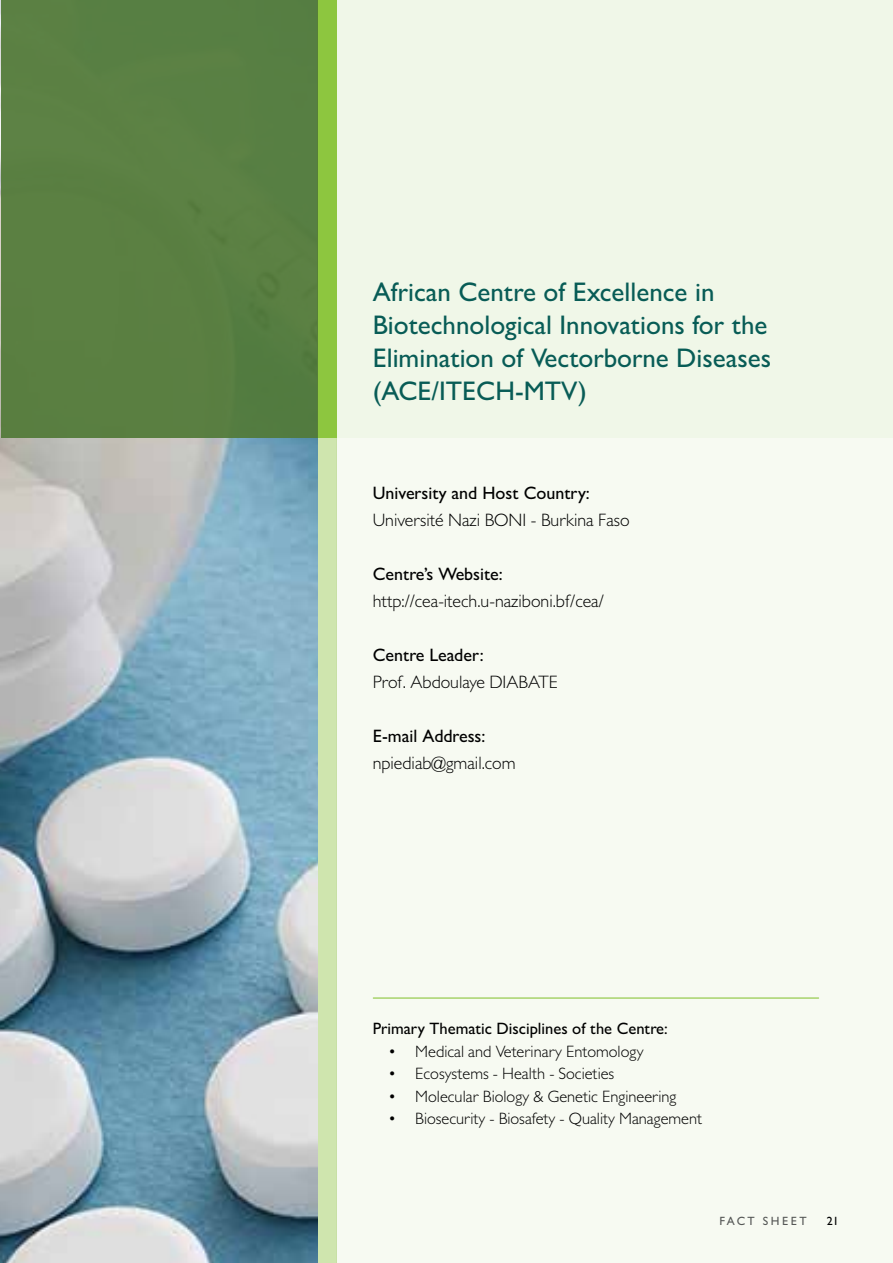
<style>
.page{position:relative;width:893px;height:1263px;background:#fff}
.page>*{position:absolute;margin:0;border:0;box-sizing:border-box;transform-origin:0 0}
.t1{font:500 27px/33px "Gill Sans MT Pro";color:#085c56}
.t2{font:300 18px "Gill Sans MT Pro";color:#000}
.t3{font:500 18px "Gill Sans MT Pro";color:#000}
.t4{font:300 16.5px "Gill Sans MT Pro";color:#000}
.t5{font:500 16.5px "Gill Sans MT Pro";color:#000}
.t6{font:500 12px "Gill Sans MT Pro";letter-spacing:.2em;color:#58595b}
.t7{font:500 12px "Gill Sans MT Pro";color:#000}
</style>
<div class="page">
<img style="left:0;top:0;width:1px;height:487px">
<div style="left:317px;top:438px;width:20px;height:825px;background:#cfe5ae"></div>
<img style="left:1px;top:438px;width:316px;height:825px">
<div style="left:337px;top:438px;width:556px;height:825px;background:#f7faf2"></div>
<div style="left:337px;top:0;width:556px;height:438px;background:#f0f7e8"></div>
<div style="left:317px;top:0;width:20px;height:438px;background:#8dc63f"></div>
<div style="left:1px;top:0;width:316px;height:438px;background:#5a7f42"></div>
<hr style="left:373px;top:997px;width:446px;height:1px;background:#8dc63f">
<h1 class="t1" style="left:373px;top:275px;width:400px">African Centre of Excellence in<br>Biotechnological Innovations for the<br>Elimination of Vectorborne Diseases (ACE/ITECH-MTV)</h1>
<p class="t3" style="left:373px;top:482px;width:219px">University and Host Country:</p>
<p class="t2" style="left:373px;top:509px;width:258px">Université Nazi BONI - Burkina Faso</p>
<p class="t3" style="left:373px;top:563px;width:132px">Centre’s Website:</p>
<p class="t2" style="left:373px;top:590px;width:233px">http://cea-itech.u-naziboni.bf/cea/</p>
<p class="t3" style="left:373px;top:644px;width:112px">Centre Leader:</p>
<p class="t2" style="left:373px;top:671px;width:186px">Prof. Abdoulaye DIABATE</p>
<p class="t3" style="left:373px;top:725px;width:114px">E-mail Address:</p>
<p class="t2" style="left:373px;top:752px;width:144px">npiediab@gmail.com</p>
<p class="t5" style="left:373px;top:1019px;width:297px">Primary Thematic Disciplines of the Centre:</p>
<p class="t4" style="left:388px;top:1041px;width:257px">• Medical and Veterinary Entomology</p>
<p class="t4" style="left:388px;top:1064px;width:228px">• Ecosystems - Health - Societies</p>
<p class="t4" style="left:388px;top:1086px;width:290px">• Molecular Biology &amp; Genetic Engineering</p>
<p class="t4" style="left:388px;top:1109px;width:316px">• Biosecurity - Biosafety - Quality Management</p>
<p class="t6" style="left:719px;top:1214px;width:89px">FACT SHEET</p>
<p class="t7" style="left:827px;top:1214px;width:13px">21</p>
</div>
